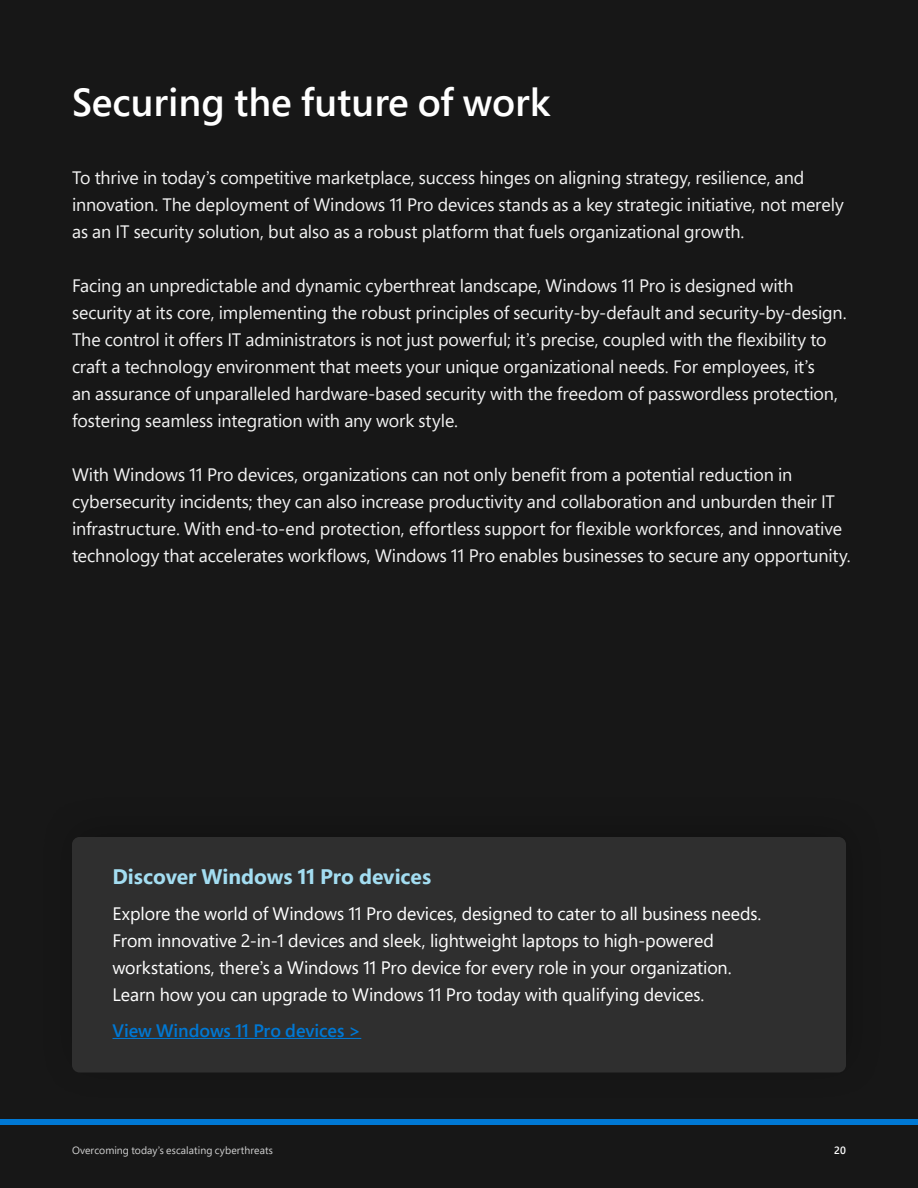
<style>
.page{position:relative;width:918px;height:1188px;background:#171717}
.page>*{position:absolute;margin:0;border:0;box-sizing:border-box;transform-origin:0 0}
.t1{font:600 39px "Segoe Pro";color:#fff}
.t2{font:700 21px "Segoe Pro";color:#a3ddf1}
.t3{font:18px/27px "Segoe Pro";letter-spacing:-.005em;color:#f2f2f2}
.t4{font:18px/27px "Segoe Pro";letter-spacing:-.005em;color:#fff}
.t5{font:600 18px "Segoe Pro";letter-spacing:-.005em;color:#0078d4}
.t6{font:10.5px "Segoe Pro";letter-spacing:.01em;color:#d2d2d2}
.t7{font:600 10.5px "Segoe Pro";color:#fff}
</style>
<div class="page">
<div style="left:72px;top:837px;width:774px;height:236px;background:#2f2f2f;border-radius:8px"></div>
<hr style="left:112px;top:1038px;width:249px;height:1px;background:#0078d4">
<div style="left:0;top:1119px;width:918px;height:6px;background:#0078d4"></div>
<h1 class="t1" style="left:72px;top:76px;width:480px">Securing the future of work</h1>
<p class="t3" style="left:72px;top:164px;width:773px">To thrive in today’s competitive marketplace, success hinges on aligning strategy, resilience, and innovation. The deployment of Windows 11 Pro devices stands as a key strategic initiative, not merely as an IT security solution, but also as a robust platform that fuels organizational growth.</p>
<p class="t3" style="left:72px;top:272px;width:776px">Facing an unpredictable and dynamic cyberthreat landscape, Windows 11 Pro is designed with security at its core, implementing the robust principles of security-by-default and security-by-design.<br>The control it offers IT administrators is not just powerful; it’s precise, coupled with the flexibility to craft a technology environment that meets your unique organizational needs. For employees, it’s<br>an assurance of unparalleled hardware-based security with the freedom of passwordless protection, fostering seamless integration with any work style.</p>
<p class="t3" style="left:72px;top:461px;width:780px">With Windows 11 Pro devices, organizations can not only benefit from a potential reduction in cybersecurity incidents; they can also increase productivity and collaboration and unburden their IT infrastructure. With end-to-end protection, effortless support for flexible workforces, and innovative technology that accelerates workflows, Windows 11 Pro enables businesses to secure any opportunity.</p>
<p class="t2" style="left:112px;top:862px;width:320px">Discover Windows 11 Pro devices</p>
<p class="t4" style="left:112px;top:900px;width:651px">Explore the world of Windows 11 Pro devices, designed to cater to all business needs.<br>From innovative 2-in-1 devices and sleek, lightweight laptops to high-powered workstations, there’s a Windows 11 Pro device for every role in your organization.<br>Learn how you can upgrade to Windows 11 Pro today with qualifying devices.</p>
<p class="t5" style="left:112px;top:1018px;width:250px">View Windows 11 Pro devices &gt;</p>
<p class="t6" style="left:72px;top:1143px;width:202px">Overcoming today’s escalating cyberthreats</p>
<p class="t7" style="left:834px;top:1143px;width:13px">20</p>
</div>
